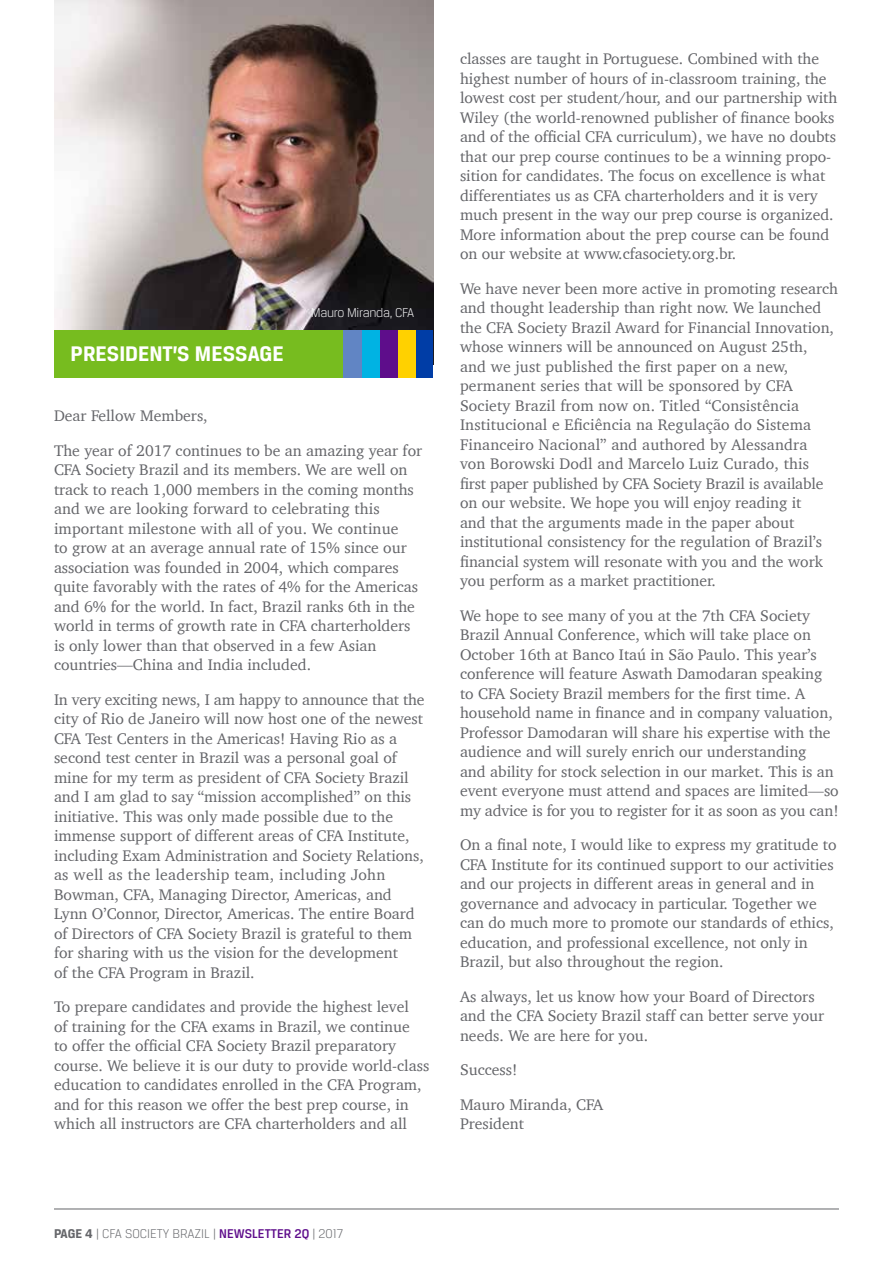
<style>
.page{position:relative;width:893px;height:1263px;background:#fff}
.page>*{position:absolute;margin:0;border:0;box-sizing:border-box;transform-origin:0 0}
.t1{font:700 22.5px "CFA Breuer Text";color:#fff}
.t2{font:15.75px/19.5px "Charter";color:#646569}
.t3{font:300 13.5px "CFA Breuer Text";color:#646569}
.t4{font:300 13.5px "CFA Breuer Text";letter-spacing:-.02em;color:#fff}
.s1{font-weight:700}
.s2{font-weight:500;color:#5e0d8b}
</style>
<div class="page">
<hr style="left:54px;top:1208px;width:785px;height:1px;background:#646569">
<img style="left:54px;top:0;width:379px;height:330px">
<div style="left:54px;top:330px;width:379px;height:47px;background:#77bc1f"></div>
<div style="left:415px;top:330px;width:18px;height:47px;background:#003da6"></div>
<div style="left:397px;top:330px;width:18px;height:47px;background:#ffd100"></div>
<div style="left:379px;top:330px;width:18px;height:47px;background:#5e0d8b"></div>
<div style="left:361px;top:330px;width:18px;height:47px;background:#00b3e3"></div>
<div style="left:344px;top:330px;width:18px;height:47px;background:#6185c4"></div>
<h1 class="t1" style="left:71px;top:340px;width:215px">PRESIDENT’S MESSAGE</h1>
<p class="t4" style="left:311px;top:305px;width:105px">Mauro Miranda, CFA</p>
<p class="t2" style="left:54px;top:398px;width:370px;line-height:34.5px">Dear Fellow Members,<br>The year of 2017 continues to be an amazing year for</p>
<p class="t2" style="left:54px;top:460px;width:366px">CFA Society Brazil and its members. We are well on track to reach 1,000 members in the coming months and we are looking forward to celebrating this important milestone with all of you. We continue<br>to grow at an average annual rate of 15% since our association was founded in 2004, which compares quite favorably with the rates of 4% for the Americas and 6% for the world. In fact, Brazil ranks 6th in the world in terms of growth rate in CFA charterholders is only lower than that observed in a few Asian countries—China and India included.</p>
<p class="t2" style="left:54px;top:689px;width:372px">In very exciting news, I am happy to announce that the city of Rio de Janeiro will now host one of the newest CFA Test Centers in the Americas! Having Rio as a second test center in Brazil was a personal goal of mine for my term as president of CFA Society Brazil and I am glad to say “mission accomplished” on this initiative. This was only made possible due to the immense support of different areas of CFA Institute, including Exam Administration and Society Relations, as well as the leadership team, including John Bowman, CFA, Managing Director, Americas, and Lynn O’Connor, Director, Americas. The entire Board of Directors of CFA Society Brazil is grateful to them for sharing with us the vision for the development<br>of the CFA Program in Brazil.</p>
<p class="t2" style="left:54px;top:997px;width:377px">To prepare candidates and provide the highest level<br>of training for the CFA exams in Brazil, we continue<br>to offer the official CFA Society Brazil preparatory course. We believe it is our duty to provide world-class education to candidates enrolled in the CFA Program, and for this reason we offer the best prep course, in which all instructors are CFA charterholders and all</p>
<p class="t2" style="left:460px;top:49px;width:379px">classes are taught in Portuguese. Combined with the highest number of hours of in-classroom training, the lowest cost per student/hour, and our partnership with Wiley (the world-renowned publisher of finance books and of the official CFA curriculum), we have no doubts that our prep course continues to be a winning propo&shy;sition for candidates. The focus on excellence is what differentiates us as CFA charterholders and it is very much present in the way our prep course is organized.<br>More information about the prep course can be found on our website at www.cfasociety.org.br.</p>
<p class="t2" style="left:460px;top:278px;width:380px">We have never been more active in promoting research and thought leadership than right now. We launched the CFA Society Brazil Award for Financial Innovation, whose winners will be announced on August 25th,<br>and we just published the first paper on a new, permanent series that will be sponsored by CFA Society Brazil from now on. Titled “Consistência Institucional e Eficiência na Regulação do Sistema Financeiro Nacional” and authored by Alessandra<br>von Borowski Dodl and Marcelo Luiz Curado, this first paper published by CFA Society Brazil is available on our website. We hope you will enjoy reading it<br>and that the arguments made in the paper about institutional consistency for the regulation of Brazil’s financial system will resonate with you and the work you perform as a market practitioner.</p>
<p class="t2" style="left:460px;top:605px;width:380px">We hope to see many of you at the 7th CFA Society Brazil Annual Conference, which will take place on October 16th at Banco Itaú in São Paulo. This year’s conference will feature Aswath Damodaran speaking to CFA Society Brazil members for the first time. A household name in finance and in company valuation, Professor Damodaran will share his expertise with the audience and will surely enrich our understanding<br>and ability for stock selection in our market. This is an event everyone must attend and spaces are limited—so my advice is for you to register for it as soon as you can!</p>
<p class="t2" style="left:460px;top:835px;width:378px">On a final note, I would like to express my gratitude to CFA Institute for its continued support to our activities and our projects in different areas in general and in governance and advocacy in particular. Together we can do much more to promote our standards of ethics, education, and professional excellence, not only in Brazil, but also throughout the region.</p>
<p class="t2" style="left:460px;top:986px;width:366px">As always, let us know how your Board of Directors and the CFA Society Brazil staff can better serve your needs. We are here for you.</p>
<p class="t2" style="left:460px;top:1052px;width:145px;line-height:34.5px">Success!<br>Mauro Miranda, CFA</p>
<p class="t2" style="left:460px;top:1114px;width:66px">President</p>
<p class="t3" style="left:54px;top:1226px;width:291px"><span class="s1">PAGE 4</span> | CFA SOCIETY BRAZIL | <span class="s2">NEWSLETTER 2Q</span> | 2017</p>
</div>
